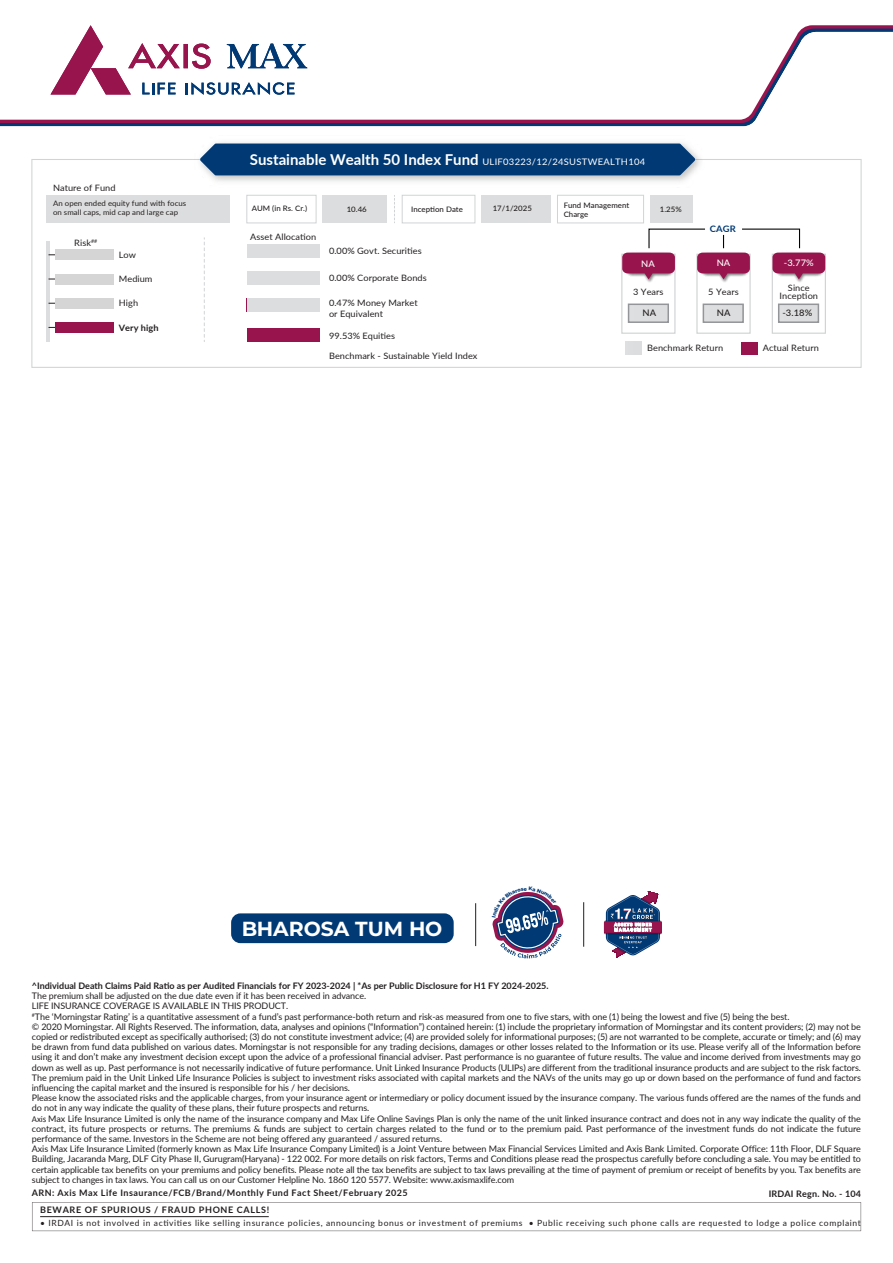
<style>
.page{position:relative;width:893px;height:1263px;background:#fff}
.page>*{position:absolute;margin:0;border:0;box-sizing:border-box;transform-origin:0 0}
.t1{font:700 20.4px "Montserrat";color:#fff}
.t2{font:700 15px "Lato";color:#fff}
.t3{font:9px/10.2px "Lato";letter-spacing:-.01em;color:#231f20}
.t4{font:700 9px "Lato";color:#231f20}
.t5{font:700 9px "Lato";letter-spacing:.05em;color:#231f20}
.t6{font:700 9px "Lato";letter-spacing:.075em;color:#231f20}
.t7{font:700 9px "Lato";letter-spacing:.02em;color:#231f20}
.t8{font:500 9px "Lato";color:#fff;scale:1.04 1}
.t9{font:500 9px "Lato";color:#231f20;scale:1.04 1}
.t10{font:700 9px "Lato";color:#003975;scale:1.04 1}
.t11{font:8.85px/10.5px "Lato";letter-spacing:.005em;color:#231f20;scale:1.04 1}
.t12{font:700 8.85px "Lato";letter-spacing:.005em;color:#231f20;scale:1.04 1}
.t13{font:8.55px "Lato";letter-spacing:.07em;color:#231f20}
.t14{font:500 7.5px/9px "Lato";letter-spacing:.005em;color:#231f20;scale:1.04 1}
.t15{font:7.5px/9px "Lato";letter-spacing:.005em;color:#231f20;scale:1.04 1}
.s1{font-weight:400;font-size:9px}
.s2{font-family:"Calibri"}
</style>
<div class="page">
<svg style="left:32px;top:1202px;width:829px;height:29px"></svg>
<hr style="left:40px;top:1216px;width:229px;height:1px;background:#231f20">
<hr style="left:475px;top:903px;width:1px;height:43px;background:#231f20">
<hr style="left:583px;top:902px;width:1px;height:45px;background:#231f20">
<div style="left:604px;top:921px;width:58px;height:12px;background:#97144d"></div>
<svg style="left:605px;top:891px;width:56px;height:67px"></svg>
<div style="left:231px;top:913px;width:223px;height:30px;background:#003974;border-radius:9px"></div>
<hr style="left:0;top:123px;width:752px;height:3px;background:#003974">
<hr style="left:0;top:120px;width:755px;height:3px;background:#97144d">
<svg style="left:0;top:25px;width:893px;height:95px"></svg>
<svg style="left:51px;top:25px;width:256px;height:70px"></svg>
<div style="left:557px;top:195px;width:87px;height:28px;background:#fff;border:1px solid #d1d3d4"></div>
<div style="left:650px;top:195px;width:43px;height:28px;background:#dcddde"></div>
<svg style="left:394px;top:195px;width:1px;height:28px"></svg>
<svg style="left:204px;top:238px;width:1px;height:104px"></svg>
<div style="left:323px;top:195px;width:64px;height:28px;background:#dcddde"></div>
<div style="left:247px;top:195px;width:69px;height:28px;background:#fff;border:1px solid #d1d3d4"></div>
<div style="left:47px;top:195px;width:183px;height:28px;background:#dcddde"></div>
<div style="left:481px;top:195px;width:70px;height:28px;background:#dcddde"></div>
<div style="left:402px;top:195px;width:73px;height:28px;background:#fff;border:1px solid #d1d3d4"></div>
<hr style="left:47px;top:241px;width:3px;height:100px;background:#dcddde">
<div style="left:55px;top:249px;width:59px;height:11px;background:#d5d5d5"></div>
<div style="left:55px;top:274px;width:59px;height:10px;background:#d5d5d5"></div>
<div style="left:55px;top:298px;width:59px;height:10px;background:#d5d5d5"></div>
<div style="left:55px;top:322px;width:59px;height:11px;background:#97144d"></div>
<div style="left:621px;top:254px;width:54px;height:80px;background:#fff;border:1px solid #d1d3d4"></div>
<img style="left:646px;top:279px;width:7px;height:3px">
<div style="left:629px;top:304px;width:39px;height:18px;background:#dcdddf"></div>
<div style="left:628px;top:304px;width:41px;height:19px;border:2px solid #939598"></div>
<div style="left:696px;top:254px;width:55px;height:80px;background:#fff;border:1px solid #d1d3d4"></div>
<img style="left:721px;top:279px;width:7px;height:3px">
<div style="left:703px;top:304px;width:40px;height:18px;background:#dcdddf"></div>
<div style="left:703px;top:304px;width:41px;height:19px;border:2px solid #939598"></div>
<div style="left:772px;top:254px;width:54px;height:80px;background:#fff;border:1px solid #d1d3d4"></div>
<img style="left:796px;top:279px;width:7px;height:3px">
<svg style="left:622px;top:228px;width:203px;height:51px"></svg>
<div style="left:779px;top:304px;width:39px;height:18px;background:#dcdddf"></div>
<div style="left:778px;top:304px;width:41px;height:19px;border:2px solid #939598"></div>
<div style="left:247px;top:245px;width:73px;height:13px;background:#dcddde"></div>
<div style="left:247px;top:271px;width:73px;height:14px;background:#dcddde"></div>
<div style="left:247px;top:298px;width:73px;height:13px;background:#dcddde"></div>
<div style="left:625px;top:342px;width:17px;height:13px;background:#dcdddf"></div>
<div style="left:741px;top:342px;width:17px;height:13px;background:#97144d"></div>
<div style="left:247px;top:329px;width:73px;height:13px;background:#97144d"></div>
<div style="left:200px;top:144px;width:495px;height:31px;background:#003974"></div>
<svg style="left:492px;top:891px;width:72px;height:67px"></svg>
<p class="t11" style="left:53px;top:182px;width:62px">Nature of Fund</p>
<p class="t15" style="left:53px;top:198px;width:130px">An open ended equity fund with focus on small caps, mid cap and large cap</p>
<p class="t11" style="left:74px;top:237px;width:24px">Risk<sup>##</sup></p>
<p class="t11" style="left:119px;top:249px;width:18px">Low</p>
<p class="t11" style="left:119px;top:273px;width:34px">Medium</p>
<p class="t11" style="left:119px;top:298px;width:20px">High</p>
<p class="t12" style="left:119px;top:321px;width:40px">Very high</p>
<h2 class="t2" style="left:250px;top:148px;width:397px">Sustainable Wealth 50 Index Fund <span class="s1">ULIF03223/12/24SUSTWEALTH104</span></h2>
<p class="t14" style="left:252px;top:203px;width:55px">AUM (in Rs. Cr.)</p>
<p class="t14" style="left:347px;top:205px;width:21px">10.46</p>
<p class="t14" style="left:411px;top:205px;width:51px">Inception Date</p>
<p class="t14" style="left:493px;top:203px;width:39px">17/1/2025</p>
<p class="t11" style="left:329px;top:245px;width:91px">0.00% Govt. Securities</p>
<p class="t11" style="left:329px;top:272px;width:95px">0.00% Corporate Bonds</p>
<p class="t11" style="left:329px;top:298px;width:87px">0.47% Money Market or Equivalent</p>
<p class="t11" style="left:329px;top:330px;width:65px">99.53% Equities</p>
<p class="t11" style="left:250px;top:231px;width:65px">Asset Allocation</p>
<p class="t14" style="left:564px;top:200px;width:65px">Fund Management<br>Charge</p>
<p class="t14" style="left:660px;top:205px;width:23px">1.25%</p>
<p class="t8" style="left:641px;top:257px;width:15px">NA</p>
<p class="t11" style="left:633px;top:286px;width:31px">3 Years</p>
<p class="t9" style="left:643px;top:307px;width:15px">NA</p>
<p class="t10" style="left:710px;top:222px;width:26px">CAGR</p>
<p class="t8" style="left:717px;top:256px;width:15px">NA</p>
<p class="t11" style="left:708px;top:286px;width:31px">5 Years</p>
<p class="t9" style="left:717px;top:307px;width:15px">NA</p>
<p class="t8" style="left:784px;top:256px;width:30px">-3.77%</p>
<p class="t11" style="left:780px;top:284px;width:38px;line-height:7.5px;text-align:center">Since<br>Inception</p>
<p class="t9" style="left:782px;top:306px;width:30px">-3.18%</p>
<p class="t11" style="left:329px;top:350px;width:144px">Benchmark - Sustainable Yield Index</p>
<p class="t11" style="left:647px;top:343px;width:75px">Benchmark Return</p>
<p class="t11" style="left:763px;top:343px;width:56px">Actual Return</p>
<h1 class="t1" style="left:242px;top:914px;width:202px">BHAROSA TUM HO</h1>
<p class="t4" style="left:32px;top:979px;width:518px">^Individual Death Claims Paid Ratio as per Audited Financials for FY 2023-2024 | *As per Public Disclosure for H1 FY 2024-2025.</p>
<p class="t3" style="left:32px;top:990px;width:831px">The premium shall be adjusted on the due date even if it has been received in advance.<br>LIFE INSURANCE COVERAGE IS AVAILABLE IN THIS PRODUCT.<br><sup>#</sup>The ‘Morningstar Rating’ is a quantitative assessment of a fund’s past performance-both return and risk-as measured from one to five stars, with one (1) being the lowest and five (5) being the best.<br>© 2020 Morningstar. All Rights Reserved. The information, data, analyses and opinions (“Information”) contained herein: (1) include the proprietary information of Morningstar and its content providers; (2) may not be copied or redistributed except as specifically authorised; (3) do not constitute investment advice; (4) are provided solely for informational purposes; (5) are not warranted to be complete, accurate or timely; and (6) may be drawn from fund data published on various dates. Morningstar is not responsible for any trading decisions, damages or other losses related to the Information or its use. Please verify all of the Information before using it and don’t make any investment decision except upon the advice of a professional financial adviser. Past performance is no guarantee of future results. The value and income derived from investments may go down as well as up. Past performance is not necessarily indicative of future performance. Unit Linked Insurance Products (ULIPs) are different from the traditional insurance products and are subject to the risk factors.<br>The premium paid in the Unit Linked Life Insurance Policies is subject to investment risks associated with capital markets and the NAVs of the units may go up or down based on the performance of fund and factors influencing the capital market and the insured is responsible for his / her decisions.<br>Please know the associated risks and the applicable charges, from your insurance agent or intermediary or policy document issued by the insurance company. The various funds offered are the names of the funds and do not in any way indicate the quality of these plans, their future prospects and returns.<br><span class="s2">Axis</span> Max Life Insurance Limited is only the name of the insurance company and Max Life Online Savings Plan is only the name of the unit linked insurance contract and does not in any way indicate the quality of the contract, its future prospects or returns. The premiums &amp; funds are subject to certain charges related to the fund or to the premium paid. Past performance of the investment funds do not indicate the future performance of the same. Investors in the Scheme are not being offered any guaranteed / assured returns.<br>Axis Max Life Insurance Limited (formerly known as Max Life Insurance Company Limited) is a Joint Venture between Max Financial Services Limited and Axis Bank Limited. Corporate Office: 11th Floor, DLF Square Building, Jacaranda Marg, DLF City Phase II, Gurugram(Haryana) - 122 002. For more details on risk factors, Terms and Conditions please read the prospectus carefully before concluding a sale. You may be entitled to certain applicable tax benefits on your premiums and policy benefits. Please note all the tax benefits are subject to tax laws prevailing at the time of payment of premium or receipt of benefits by you. Tax benefits are subject to changes in tax laws. You can call us on our Customer Helpline No. 1860 120 5577. Website: www.axismaxlife.com</p>
<p class="t5" style="left:32px;top:1186px;width:377px">ARN: Axis Max Life Insaurance/FCB/Brand/Monthly Fund Fact Sheet/February 2025</p>
<p class="t7" style="left:769px;top:1187px;width:94px">IRDAI Regn. No. - 104</p>
<p class="t13" style="left:40px;top:1216px;width:822px">• IRDAI is not involved in activities like selling insurance policies, announcing bonus or investment of premiums • Public receiving such phone calls are requested to lodge a police complaint</p>
<p class="t6" style="left:40px;top:1203px;width:231px">BEWARE OF SPURIOUS / FRAUD PHONE CALLS!</p>
</div>
